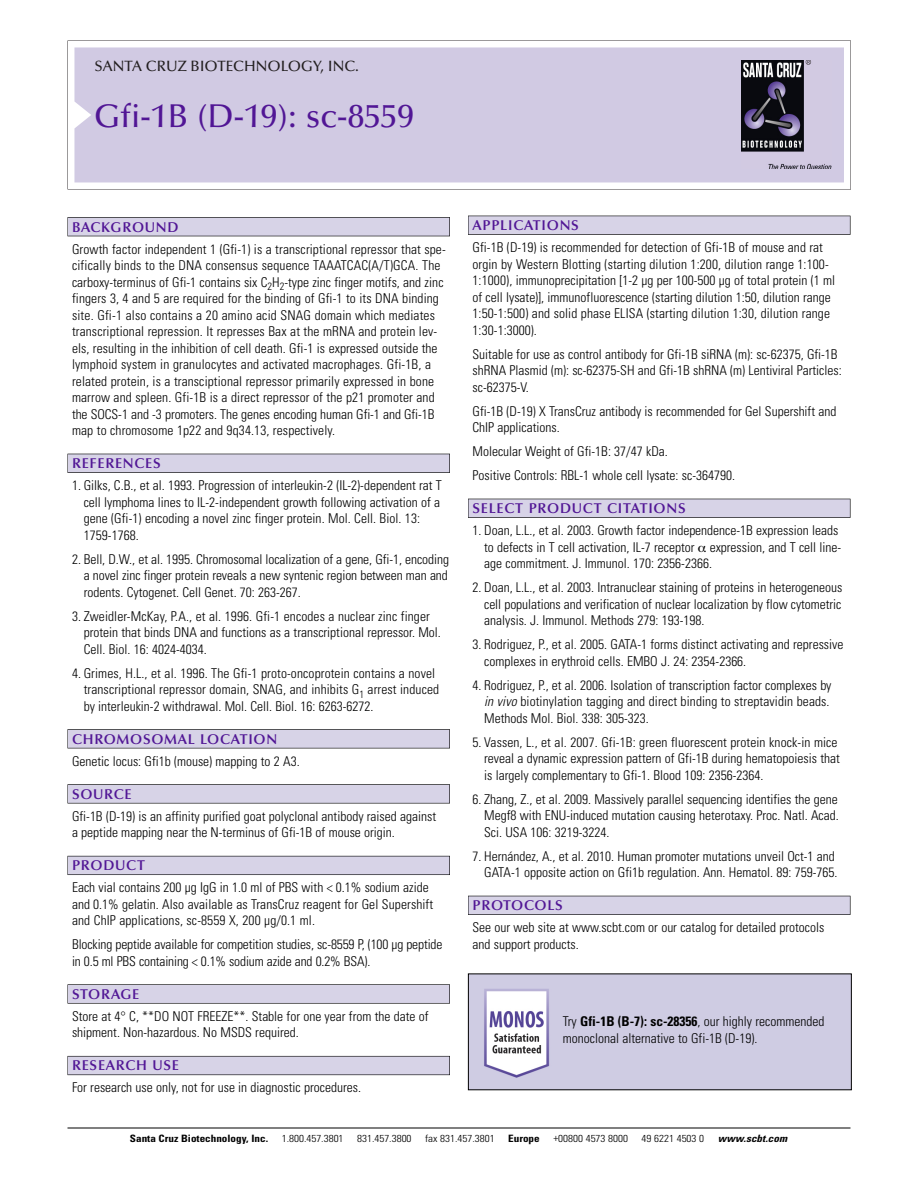
<style>
.page{position:relative;width:918px;height:1188px;background:#fff}
.page>*{position:absolute;margin:0;border:0;box-sizing:border-box;transform-origin:0 0}
.t1{font:500 33px "Optima";color:#511695}
.t2{font:500 15px "Optima";color:#231f20}
.t3{font:600 14.25px "Optima";letter-spacing:.05em;color:#511695}
.t4{font:300 condensed 13.5px/16.5px "Univers";color:#000}
.t5{font:300 condensed 10.2px "Univers";color:#000;scale:1.1 1}
.t6{font:700 condensed 10.2px "Univers";color:#000;scale:1.1 1}
.t7{font:italic 700 condensed 10.2px "Univers";letter-spacing:.005em;color:#000;scale:1.1 1}
.s1{font-style:italic}
.s2{font-weight:700}
</style>
<div class="page">
<svg style="left:68px;top:40px;width:783px;height:149px"></svg>
<div style="left:74px;top:47px;width:770px;height:135px;background:#d1cae3"></div>
<img style="left:741px;top:60px;width:90px;height:108px">
<div style="left:68px;top:217px;width:382px;height:19px;background:#525156"></div>
<div style="left:68px;top:218px;width:381px;height:18px;background:#d7d3e7"></div>
<div style="left:68px;top:454px;width:382px;height:19px;background:#515055"></div>
<div style="left:68px;top:454px;width:381px;height:18px;background:#d7d3e7"></div>
<div style="left:68px;top:729px;width:382px;height:19px;background:#545357"></div>
<div style="left:68px;top:730px;width:381px;height:18px;background:#d7d3e7"></div>
<div style="left:68px;top:784px;width:382px;height:19px;background:#575759"></div>
<div style="left:68px;top:785px;width:381px;height:18px;background:#d7d3e7"></div>
<div style="left:68px;top:856px;width:382px;height:19px;background:#5b5a62"></div>
<div style="left:68px;top:856px;width:381px;height:18px;background:#d7d3e7"></div>
<div style="left:68px;top:984px;width:382px;height:20px;background:#626263"></div>
<div style="left:68px;top:985px;width:381px;height:18px;background:#d7d3e7"></div>
<div style="left:68px;top:1056px;width:382px;height:19px;background:#66646d"></div>
<div style="left:68px;top:1057px;width:381px;height:18px;background:#d7d3e7"></div>
<div style="left:468px;top:216px;width:382px;height:19px;background:#525155"></div>
<div style="left:468px;top:216px;width:382px;height:18px;background:#d7d3e7"></div>
<div style="left:468px;top:499px;width:382px;height:19px;background:#515055"></div>
<div style="left:468px;top:499px;width:382px;height:18px;background:#d7d3e7"></div>
<div style="left:468px;top:896px;width:382px;height:19px;background:#525158"></div>
<div style="left:468px;top:896px;width:382px;height:18px;background:#d7d3e7"></div>
<hr style="left:68px;top:1128px;width:782px;height:1px;background:#000">
<img style="left:470px;top:976px;width:380px;height:112px">
<p class="t2" style="left:94px;top:61px;width:266px">SANTA CRUZ BIOTECHNOLOGY, INC.</p>
<h1 class="t1" style="left:94px;top:103px;width:321px">Gfi-1B (D-19): sc-8559</h1>
<p class="t3" style="left:72px;top:221px;width:108px">BACKGROUND</p>
<p class="t4" style="left:72px;top:242px;width:375px">Growth factor independent 1 (Gfi-1) is a transcriptional repressor that spe&shy;cifically binds to the DNA consensus sequence TAAATCAC(A/T)GCA. The carboxy-terminus of Gfi-1 contains six C<sub>2</sub>H<sub>2</sub>-type zinc finger motifs, and zinc fingers 3, 4 and 5 are required for the binding of Gfi-1 to its DNA binding site. Gfi-1 also contains a 20 amino acid SNAG domain which mediates transcriptional repression. It represses Bax at the mRNA and protein lev&shy;els, resulting in the inhibition of cell death. Gfi-1 is expressed outside the lymphoid system in granulocytes and activated macrophages. Gfi-1B, a related protein, is a transciptional repressor primarily expressed in bone marrow and spleen. Gfi-1B is a direct repressor of the p21 promoter and the SOCS-1 and -3 promoters. The genes encoding human Gfi-1 and Gfi-1B map to chromosome 1p22 and 9q34.13, respectively.</p>
<p class="t3" style="left:72px;top:458px;width:90px">REFERENCES</p>
<p class="t4" style="left:84px;top:478px;width:360px;text-indent:-12px">1. Gilks, C.B., et al. 1993. Progression of interleukin-2 (IL-2)-dependent rat T cell lymphoma lines to IL-2-independent growth following activation of a gene (Gfi-1) encoding a novel zinc finger protein. Mol. Cell. Biol. 13:<br>1759-1768.</p>
<p class="t4" style="left:84px;top:552px;width:367px;text-align:justify;text-indent:-12px">2. Bell, D.W., et al. 1995. Chromosomal localization of a gene, Gfi-1, encoding a novel zinc finger protein reveals a new syntenic region between man and rodents. Cytogenet. Cell Genet. 70: 263-267.</p>
<p class="t4" style="left:84px;top:609px;width:359px;text-indent:-12px">3. Zweidler-McKay, P.A., et al. 1996. Gfi-1 encodes a nuclear zinc finger protein that binds DNA and functions as a transcriptional repressor. Mol.<br>Cell. Biol. 16: 4024-4034.</p>
<p class="t4" style="left:84px;top:666px;width:357px;text-indent:-12px">4. Grimes, H.L., et al. 1996. The Gfi-1 proto-oncoprotein contains a novel transcriptional repressor domain, SNAG, and inhibits G<sub>1</sub> arrest induced by interleukin-2 withdrawal. Mol. Cell. Biol. 16: 6263-6272.</p>
<p class="t3" style="left:72px;top:733px;width:207px">CHROMOSOMAL LOCATION</p>
<p class="t4" style="left:72px;top:754px;width:229px">Genetic locus: Gfi1b (mouse) mapping to 2 A3.</p>
<p class="t3" style="left:72px;top:788px;width:61px">SOURCE</p>
<p class="t4" style="left:72px;top:809px;width:366px">Gfi-1B (D-19) is an affinity purified goat polyclonal antibody raised against a peptide mapping near the N-terminus of Gfi-1B of mouse origin.</p>
<p class="t3" style="left:72px;top:860px;width:74px">PRODUCT</p>
<p class="t4" style="left:72px;top:880px;width:363px">Each vial contains 200 µg IgG in 1.0 ml of PBS with &lt; 0.1% sodium azide and 0.1% gelatin. Also available as TransCruz reagent for Gel Supershift and ChIP applications, sc-8559 X, 200 µg/0.1 ml.</p>
<p class="t4" style="left:72px;top:937px;width:372px">Blocking peptide available for competition studies, sc-8559 P, (100 µg peptide in 0.5 ml PBS containing &lt; 0.1% sodium azide and 0.2% BSA).</p>
<p class="t3" style="left:72px;top:988px;width:69px">STORAGE</p>
<p class="t4" style="left:72px;top:1009px;width:358px">Store at 4° C, **DO NOT FREEZE**. Stable for one year from the date of shipment. Non-hazardous. No MSDS required.</p>
<p class="t3" style="left:72px;top:1060px;width:109px">RESEARCH USE</p>
<p class="t4" style="left:72px;top:1081px;width:290px">For research use only, not for use in diagnostic procedures.</p>
<p class="t3" style="left:473px;top:219px;width:108px">APPLICATIONS</p>
<p class="t4" style="left:473px;top:240px;width:364px">Gfi-1B (D-19) is recommended for detection of Gfi-1B of mouse and rat orgin by Western Blotting (starting dilution 1:200, dilution range 1:100- 1:1000), immunoprecipitation [1-2 µg per 100-500 µg of total protein (1 ml of cell lysate)], immunofluorescence (starting dilution 1:50, dilution range 1:50-1:500) and solid phase ELISA (starting dilution 1:30, dilution range 1:30-1:3000).</p>
<p class="t4" style="left:473px;top:347px;width:371px">Suitable for use as control antibody for Gfi-1B siRNA (m): sc-62375, Gfi-1B shRNA Plasmid (m): sc-62375-SH and Gfi-1B shRNA (m) Lentiviral Particles: sc-62375-V.</p>
<p class="t4" style="left:473px;top:404px;width:365px">Gfi-1B (D-19) X TransCruz antibody is recommended for Gel Supershift and<br>ChIP applications.</p>
<p class="t4" style="left:473px;top:440px;width:264px;line-height:24px">Molecular Weight of Gfi-1B: 37/47 kDa.<br>Positive Controls: RBL-1 whole cell lysate: sc-364790.</p>
<p class="t3" style="left:473px;top:503px;width:215px">SELECT PRODUCT CITATIONS</p>
<p class="t4" style="left:484px;top:523px;width:359px;text-indent:-12px">1. Doan, L.L., et al. 2003. Growth factor independence-1B expression leads to defects in T cell activation, IL-7 receptor expression, and T cell line&shy;age commitment. J. Immunol. 170: 2356-2366.</p>
<p class="t4" style="left:484px;top:580px;width:360px;text-align:justify;text-indent:-12px">2. Doan, L.L., et al. 2003. Intranuclear staining of proteins in heterogeneous cell populations and verification of nuclear localization by flow cytometric analysis. J. Immunol. Methods 279: 193-198.</p>
<p class="t4" style="left:484px;top:637px;width:361px;text-indent:-12px">3. Rodriguez, P., et al. 2005. GATA-1 forms distinct activating and repressive complexes in erythroid cells. EMBO J. 24: 2354-2366.</p>
<p class="t4" style="left:484px;top:678px;width:349px;text-indent:-12px">4. Rodriguez, P., et al. 2006. Isolation of transcription factor complexes by <span class="s1">in vivo</span> biotinylation tagging and direct binding to streptavidin beads.<br>Methods Mol. Biol. 338: 305-323.</p>
<p class="t4" style="left:484px;top:735px;width:357px;text-indent:-12px">5. Vassen, L., et al. 2007. Gfi-1B: green fluorescent protein knock-in mice reveal a dynamic expression pattern of Gfi-1B during hematopoiesis that is largely complementary to Gfi-1. Blood 109: 2356-2364.</p>
<p class="t4" style="left:484px;top:792px;width:356px;text-align:justify;text-indent:-12px">6. Zhang, Z., et al. 2009. Massively parallel sequencing identifies the gene Megf8 with ENU-induced mutation causing heterotaxy. Proc. Natl. Acad.<br>Sci. USA 106: 3219-3224.</p>
<p class="t4" style="left:473px;top:849px;width:366px;text-align:right">7. Hernández, A., et al. 2010. Human promoter mutations unveil Oct-1 and<br>GATA-1 opposite action on Gfi1b regulation. Ann. Hematol. 89: 759-765.</p>
<p class="t3" style="left:473px;top:900px;width:92px">PROTOCOLS</p>
<p class="t4" style="left:473px;top:920px;width:353px">See our web site at www.scbt.com or our catalog for detailed protocols and support products.</p>
<p class="t4" style="left:563px;top:1014px;width:263px">Try <span class="s2">Gfi-1B (B-7): sc-28356</span>, our highly recommended monoclonal alternative to Gfi-1B (D-19).</p>
<p class="t6" style="left:130px;top:1135px;width:127px">Santa Cruz Biotechnology, Inc.</p>
<p class="t5" style="left:282px;top:1135px;width:58px">1.800.457.3801</p>
<p class="t5" style="left:357px;top:1135px;width:51px">831.457.3800</p>
<p class="t5" style="left:425px;top:1135px;width:65px">fax 831.457.3801</p>
<p class="t6" style="left:508px;top:1135px;width:30px">Europe</p>
<p class="t5" style="left:553px;top:1135px;width:69px">+00800 4573 8000</p>
<p class="t5" style="left:642px;top:1135px;width:58px">49 6221 4503 0</p>
<p class="t7" style="left:718px;top:1135px;width:64px">www.scbt.com</p>
</div>
